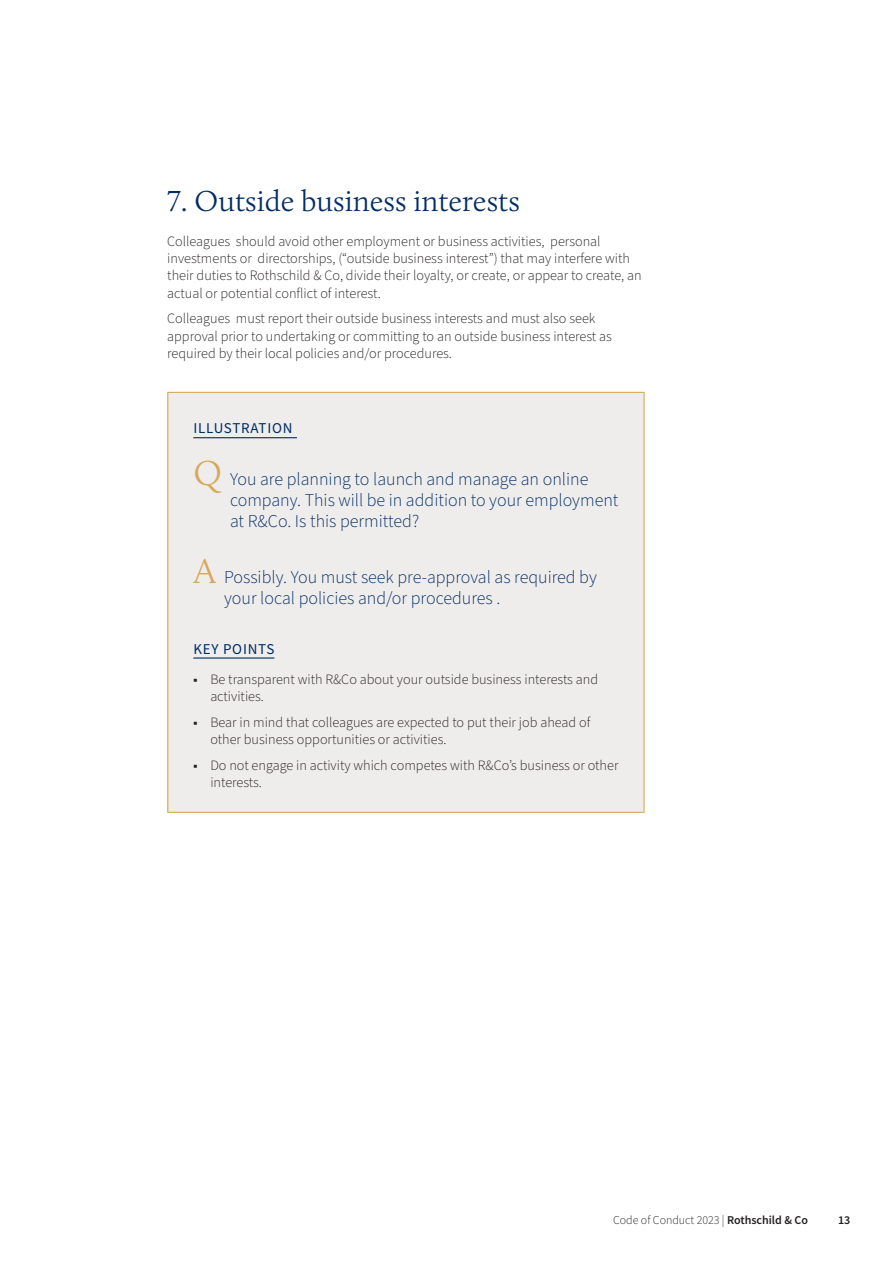
<style>
.page{position:relative;width:893px;height:1263px;background:#fff}
.page>*{position:absolute;margin:0;border:0;box-sizing:border-box;transform-origin:0 0}
.t1{font:300 30px "Calluna";color:#002c65}
.t2{font:300 18px/21px "Source Sans Pro";color:#002c65}
.t3{font:15px "Source Sans Pro";letter-spacing:.05em;color:#002c65}
.Body{font:300 14.25px/17.2px "Source Sans Pro";color:#231f20}
.t4{font:300 12px "Source Sans Pro";color:#231f20}
.t5{font:600 12px "Source Sans Pro";color:#231f20}
.s1{font-family:"Calluna";font-size:36px;color:#d6a95b}
.s2{font-weight:600}
</style>
<div class="page">
<div style="left:168px;top:392px;width:476px;height:420px;background:#efedeb"></div>
<hr style="left:167px;top:392px;width:478px;height:1px;background:#d6a95b">
<hr style="left:167px;top:393px;width:1px;height:419px;background:#d6a95b">
<hr style="left:643px;top:393px;width:2px;height:419px;background:#d6a95b">
<hr style="left:167px;top:812px;width:478px;height:1px;background:#d6a95b">
<hr style="left:193px;top:437px;width:104px;height:1px;background:#002c65">
<hr style="left:193px;top:657px;width:81px;height:2px;background:#002c65">
<h1 class="t1" style="left:167px;top:183px;width:354px">7. Outside business interests</h1>
<p class="Body" style="left:167px;top:233px;width:476px">Colleagues should avoid other employment or business activities, personal investments or directorships, (“outside business interest”) that may interfere with their duties to Rothschild &amp; Co, divide their loyalty, or create, or appear to create, an actual or potential conflict of interest.</p>
<p class="Body" style="left:167px;top:310px;width:446px">Colleagues must report their outside business interests and must also seek approval prior to undertaking or committing to an outside business interest as required by their local policies and/or procedures.</p>
<h4 class="t3" style="left:193px;top:418px;width:101px">ILLUSTRATION</h4>
<p class="t2" style="left:230px;top:469px;width:390px;text-indent:-37px"><span class="s1">Q</span> You are planning to launch and manage an online company. This will be in addition to your employment at R&amp;Co. Is this permitted?</p>
<p class="t2" style="left:224px;top:567px;width:374px;text-indent:-31px"><span class="s1">A</span> Possibly. You must seek pre-approval as required by your local policies and/or procedures .</p>
<h4 class="t3" style="left:193px;top:638px;width:83px">KEY POINTS</h4>
<p class="Body" style="left:210px;top:671px;width:389px;text-indent:-17px">▪ Be transparent with R&amp;Co about your outside business interests and activities.</p>
<p class="Body" style="left:210px;top:714px;width:382px;text-indent:-17px">▪ Bear in mind that colleagues are expected to put their job ahead of other business opportunities or activities.</p>
<p class="Body" style="left:210px;top:757px;width:410px;text-indent:-17px">▪ Do not engage in activity which competes with R&amp;Co’s business or other interests.</p>
<p class="t4" style="left:613px;top:1212px;width:196px">Code of Conduct 2023 | <span class="s2">Rothschild &amp; Co</span></p>
<p class="t5" style="left:838px;top:1212px;width:14px">13</p>
</div>
